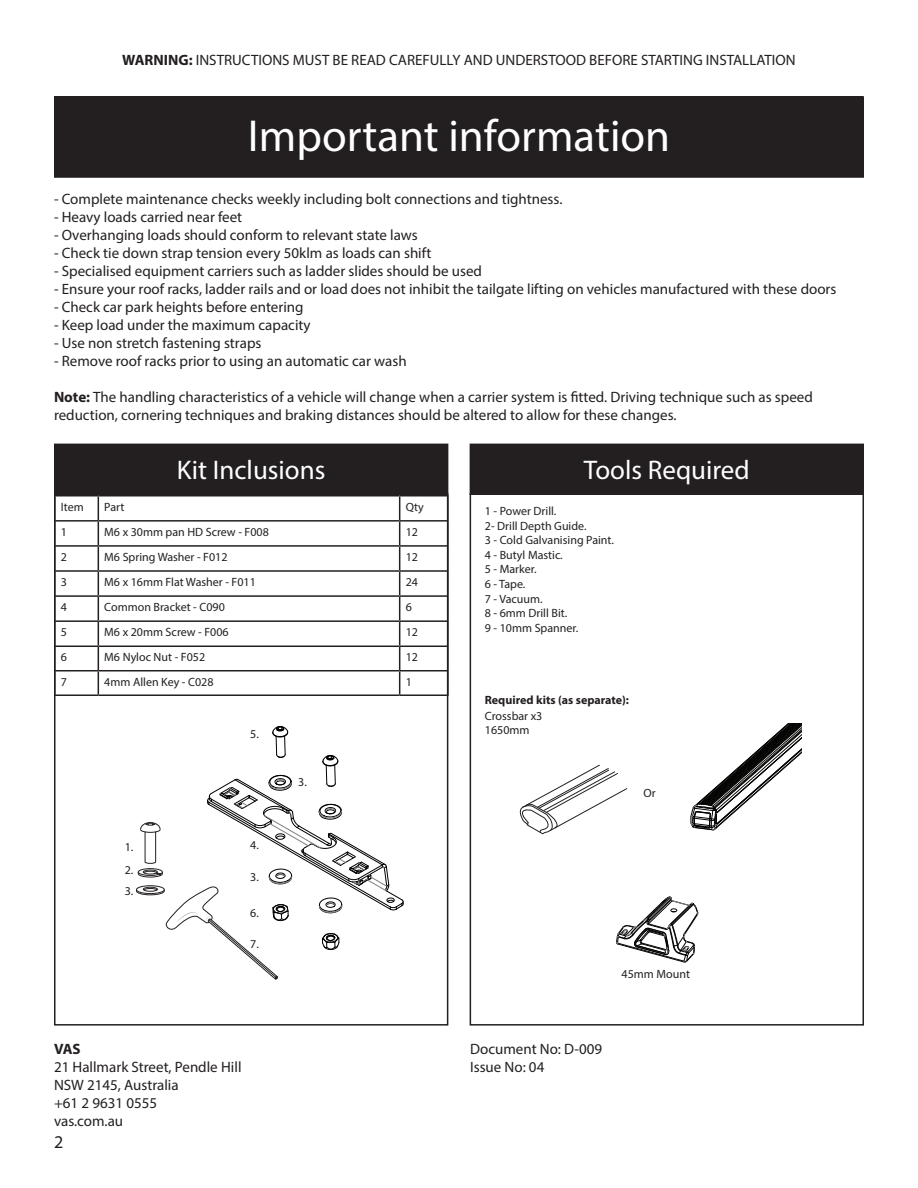
<style>
.page{position:relative;width:918px;height:1188px;background:#fff}
.page>*{position:absolute;margin:0;border:0;box-sizing:border-box;transform-origin:0 0}
.t1{font:45px "Myriad Pro";color:#fff}
.t2{font:27px "Myriad Pro";color:#fff}
.t3{font:18px "Myriad Pro";color:#231f20}
.t4{font:15px "Myriad Pro";color:#231f20}
.t5{font:700 15px "Myriad Pro";color:#231f20}
.t6{font:12px "Myriad Pro";color:#231f20}
.t7{font:700 12px "Myriad Pro";color:#231f20}
.s1{font-weight:700}
</style>
<div class="page">
<div style="left:55px;top:97px;width:808px;height:80px;background:#231f20"></div>
<div style="left:54px;top:96px;width:810px;height:82px;border:2px solid #231f20"></div>
<div style="left:470px;top:493px;width:394px;height:533px;border:2px solid #231f20"></div>
<svg style="left:690px;top:724px;width:111px;height:106px"></svg>
<div style="left:55px;top:444px;width:393px;height:50px;background:#231f20"></div>
<div style="left:54px;top:444px;width:394px;height:51px;border:2px solid #231f20"></div>
<div style="left:470px;top:444px;width:393px;height:50px;background:#231f20"></div>
<div style="left:470px;top:444px;width:394px;height:51px;border:2px solid #231f20"></div>
<svg style="left:519px;top:765px;width:109px;height:69px"></svg>
<svg style="left:616px;top:897px;width:82px;height:66px"></svg>
<hr style="left:54px;top:495px;width:44px;height:1px;background:#231f20">
<hr style="left:54px;top:496px;width:2px;height:24px;background:#231f20">
<hr style="left:98px;top:495px;width:302px;height:1px;background:#231f20">
<hr style="left:400px;top:495px;width:49px;height:1px;background:#231f20">
<hr style="left:447px;top:496px;width:2px;height:24px;background:#231f20">
<hr style="left:54px;top:520px;width:44px;height:2px;background:#231f20">
<hr style="left:54px;top:522px;width:2px;height:23px;background:#231f20">
<hr style="left:98px;top:520px;width:302px;height:2px;background:#231f20">
<hr style="left:400px;top:520px;width:49px;height:2px;background:#231f20">
<hr style="left:447px;top:522px;width:2px;height:23px;background:#231f20">
<hr style="left:54px;top:545px;width:44px;height:2px;background:#231f20">
<hr style="left:54px;top:547px;width:2px;height:23px;background:#231f20">
<hr style="left:98px;top:545px;width:302px;height:2px;background:#231f20">
<hr style="left:400px;top:545px;width:49px;height:2px;background:#231f20">
<hr style="left:447px;top:547px;width:2px;height:23px;background:#231f20">
<hr style="left:54px;top:570px;width:44px;height:2px;background:#231f20">
<hr style="left:54px;top:572px;width:2px;height:23px;background:#231f20">
<hr style="left:98px;top:570px;width:302px;height:2px;background:#231f20">
<hr style="left:400px;top:570px;width:49px;height:2px;background:#231f20">
<hr style="left:447px;top:572px;width:2px;height:23px;background:#231f20">
<hr style="left:54px;top:595px;width:44px;height:2px;background:#231f20">
<hr style="left:54px;top:597px;width:2px;height:23px;background:#231f20">
<hr style="left:98px;top:595px;width:302px;height:2px;background:#231f20">
<hr style="left:400px;top:595px;width:49px;height:2px;background:#231f20">
<hr style="left:447px;top:597px;width:2px;height:23px;background:#231f20">
<hr style="left:54px;top:620px;width:44px;height:2px;background:#231f20">
<hr style="left:54px;top:622px;width:2px;height:24px;background:#231f20">
<hr style="left:98px;top:620px;width:302px;height:2px;background:#231f20">
<hr style="left:400px;top:620px;width:49px;height:2px;background:#231f20">
<hr style="left:447px;top:622px;width:2px;height:24px;background:#231f20">
<hr style="left:54px;top:646px;width:44px;height:1px;background:#231f20">
<hr style="left:54px;top:647px;width:2px;height:23px;background:#231f20">
<hr style="left:98px;top:646px;width:302px;height:1px;background:#231f20">
<hr style="left:400px;top:646px;width:49px;height:1px;background:#231f20">
<hr style="left:447px;top:647px;width:2px;height:23px;background:#231f20">
<hr style="left:54px;top:670px;width:44px;height:1px;background:#231f20">
<hr style="left:54px;top:671px;width:2px;height:23px;background:#231f20">
<hr style="left:98px;top:670px;width:302px;height:1px;background:#231f20">
<svg style="left:98px;top:496px;width:1px;height:198px"></svg>
<hr style="left:400px;top:670px;width:49px;height:1px;background:#231f20">
<svg style="left:399px;top:496px;width:1px;height:198px"></svg>
<hr style="left:447px;top:671px;width:2px;height:23px;background:#231f20">
<hr style="left:54px;top:694px;width:44px;height:2px;background:#231f20">
<hr style="left:98px;top:694px;width:302px;height:2px;background:#231f20">
<hr style="left:400px;top:694px;width:49px;height:2px;background:#231f20">
<svg style="left:136px;top:726px;width:268px;height:254px"></svg>
<p class="t4" style="left:122px;top:51px;width:675px"><span class="s1">WARNING:</span> INSTRUCTIONS MUST BE READ CAREFULLY AND UNDERSTOOD BEFORE STARTING INSTALLATION</p>
<p class="t1" style="left:248px;top:109px;width:424px">Important information</p>
<p class="t4" style="left:54px;top:190px;width:510px">- Complete maintenance checks weekly including bolt connections and tightness.</p>
<p class="t4" style="left:54px;top:208px;width:190px">- Heavy loads carried near feet</p>
<p class="t4" style="left:54px;top:226px;width:365px">- Overhanging loads should conform to relevant state laws</p>
<p class="t4" style="left:54px;top:244px;width:379px">- Check tie down strap tension every 50klm as loads can shift</p>
<p class="t4" style="left:54px;top:262px;width:429px">- Specialised equipment carriers such as ladder slides should be used</p>
<p class="t4" style="left:54px;top:280px;width:784px">- Ensure your roof racks, ladder rails and or load does not inhibit the tailgate lifting on vehicles manufactured with these doors</p>
<p class="t4" style="left:54px;top:298px;width:251px">- Check car park heights before entering</p>
<p class="t4" style="left:54px;top:316px;width:258px">- Keep load under the maximum capacity</p>
<p class="t4" style="left:54px;top:334px;width:209px">- Use non stretch fastening straps</p>
<p class="t4" style="left:54px;top:352px;width:354px">- Remove roof racks prior to using an automatic car wash</p>
<p class="t4" style="left:54px;top:388px;width:760px"><span class="s1">Note:</span> The handling characteristics of a vehicle will change when a carrier system is fitted. Driving technique such as speed</p>
<p class="t4" style="left:54px;top:406px;width:624px">reduction, cornering techniques and braking distances should be altered to allow for these changes.</p>
<p class="t2" style="left:177px;top:453px;width:150px">Kit Inclusions</p>
<p class="t2" style="left:584px;top:453px;width:167px">Tools Required</p>
<p class="t6" style="left:61px;top:499px;width:24px">Item</p>
<p class="t6" style="left:104px;top:499px;width:22px">Part</p>
<p class="t6" style="left:406px;top:499px;width:20px">Qty</p>
<p class="t6" style="left:61px;top:524px;width:8px">1</p>
<p class="t6" style="left:104px;top:524px;width:166px">M6 x 30mm pan HD Screw - F008</p>
<p class="t6" style="left:406px;top:524px;width:14px">12</p>
<p class="t6" style="left:61px;top:549px;width:8px">2</p>
<p class="t6" style="left:104px;top:549px;width:125px">M6 Spring Washer - F012</p>
<p class="t6" style="left:406px;top:549px;width:14px">12</p>
<p class="t6" style="left:61px;top:575px;width:8px">3</p>
<p class="t6" style="left:104px;top:575px;width:153px">M6 x 16mm Flat Washer - F011</p>
<p class="t6" style="left:406px;top:575px;width:14px">24</p>
<p class="t6" style="left:61px;top:600px;width:8px">4</p>
<p class="t6" style="left:104px;top:600px;width:122px">Common Bracket - C090</p>
<p class="t6" style="left:406px;top:600px;width:8px">6</p>
<p class="t6" style="left:61px;top:625px;width:8px">5</p>
<p class="t6" style="left:104px;top:625px;width:126px">M6 x 20mm Screw - F006</p>
<p class="t6" style="left:406px;top:625px;width:14px">12</p>
<p class="t6" style="left:61px;top:650px;width:8px">6</p>
<p class="t6" style="left:104px;top:650px;width:102px">M6 Nyloc Nut - F052</p>
<p class="t6" style="left:406px;top:650px;width:14px">12</p>
<p class="t6" style="left:61px;top:674px;width:8px">7</p>
<p class="t6" style="left:104px;top:674px;width:111px">4mm Allen Key - C028</p>
<p class="t6" style="left:406px;top:674px;width:8px">1</p>
<p class="t6" style="left:125px;top:840px;width:10px">1.</p>
<p class="t6" style="left:125px;top:863px;width:10px">2.</p>
<p class="t6" style="left:125px;top:883px;width:10px">3.</p>
<p class="t6" style="left:250px;top:727px;width:10px">5.</p>
<p class="t6" style="left:250px;top:837px;width:10px">4.</p>
<p class="t6" style="left:250px;top:869px;width:10px">3.</p>
<p class="t6" style="left:250px;top:906px;width:10px">6.</p>
<p class="t6" style="left:250px;top:937px;width:10px">7.</p>
<p class="t6" style="left:298px;top:775px;width:10px">3.</p>
<p class="t6" style="left:485px;top:504px;width:73px">1 - Power Drill.</p>
<p class="t6" style="left:485px;top:518px;width:103px">2- Drill Depth Guide.</p>
<p class="t6" style="left:485px;top:533px;width:131px">3 - Cold Galvanising Paint.</p>
<p class="t6" style="left:485px;top:548px;width:79px">4 - Butyl Mastic.</p>
<p class="t6" style="left:485px;top:562px;width:53px">5 - Marker.</p>
<p class="t6" style="left:485px;top:576px;width:42px">6 - Tape.</p>
<p class="t6" style="left:485px;top:592px;width:59px">7 - Vacuum.</p>
<p class="t6" style="left:485px;top:606px;width:84px">8 - 6mm Drill Bit.</p>
<p class="t6" style="left:485px;top:620px;width:95px">9 - 10mm Spanner.</p>
<p class="t7" style="left:485px;top:692px;width:146px">Required kits (as separate):</p>
<p class="t6" style="left:485px;top:708px;width:59px">Crossbar x3</p>
<p class="t6" style="left:485px;top:723px;width:46px">1650mm</p>
<p class="t6" style="left:644px;top:785px;width:14px">Or</p>
<p class="t6" style="left:622px;top:967px;width:70px">45mm Mount</p>
<p class="t5" style="left:54px;top:1039px;width:28px">VAS</p>
<p class="t4" style="left:470px;top:1040px;width:133px">Document No: D-009</p>
<p class="t4" style="left:54px;top:1058px;width:189px">21 Hallmark Street, Pendle Hill</p>
<p class="t4" style="left:470px;top:1058px;width:76px">Issue No: 04</p>
<p class="t4" style="left:54px;top:1076px;width:126px">NSW 2145, Australia</p>
<p class="t4" style="left:54px;top:1094px;width:105px">+61 2 9631 0555</p>
<p class="t4" style="left:54px;top:1112px;width:71px">vas.com.au</p>
<p class="t3" style="left:54px;top:1130px;width:11px">2</p>
</div>
